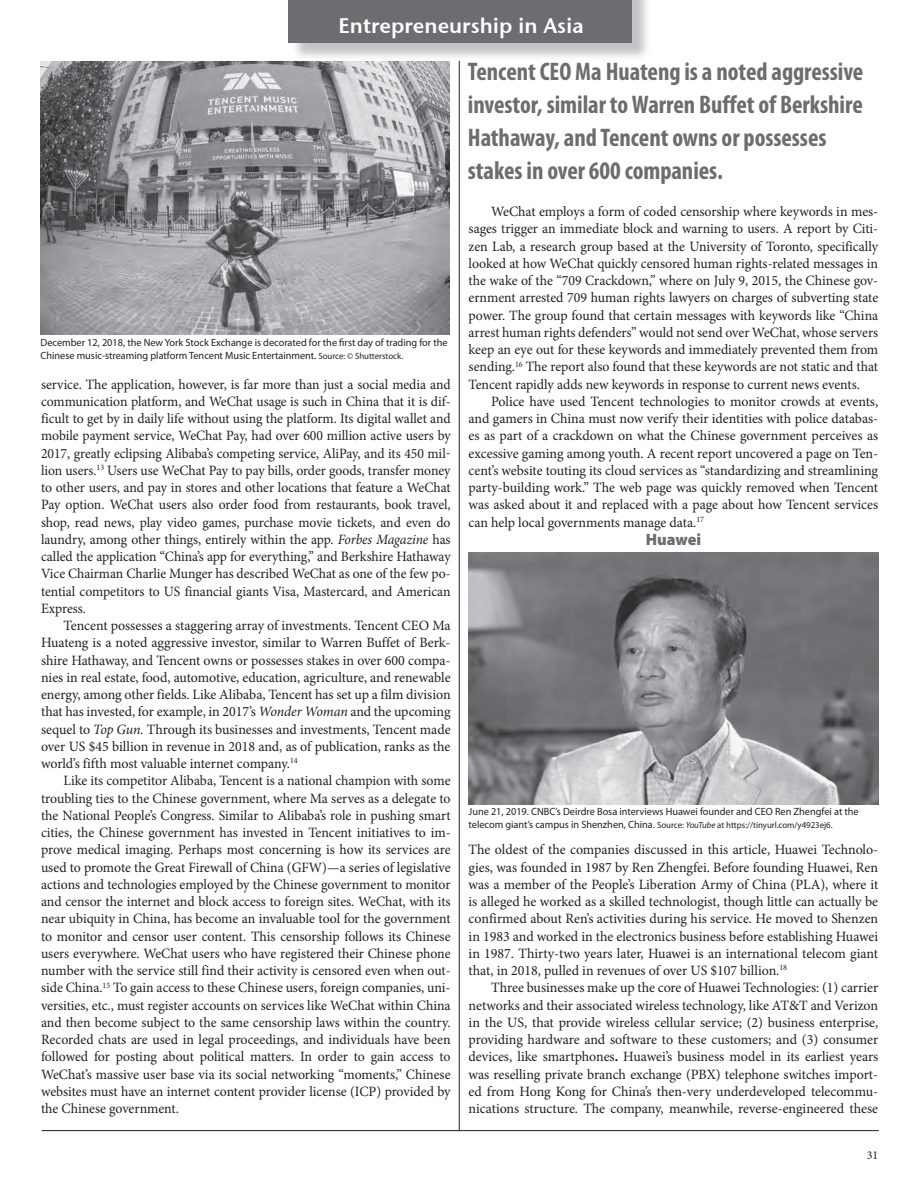
<style>
.page{position:relative;width:918px;height:1188px;background:#fff}
.page>*{position:absolute;margin:0;border:0;box-sizing:border-box;transform-origin:0 0}
.t1{font:700 condensed 25.5px/33px "Myriad Pro";color:#6c6d70}
.t2{font:21px "Stone Sans Sem ITCTT Semi";color:#fff}
.t3{font:900 16.5px "Myriad Pro";color:#6c6d70}
.t4{font:14.25px/17.2px "Minion Pro";color:#231f20;text-align:justify}
.t5{font:14.25px/17.2px "Minion Pro";color:#231f20;text-align:justify;scale:.96 1}
.t6{font:12px "Minion Pro";color:#231f20}
.t7{font:10.5px/12.8px "Myriad Pro";color:#231f20}
.t8{font:9px "Myriad Pro";color:#231f20}
.s1{font-size:9px}
.s2{font-style:italic}
.s3{font-size:10.5px}
.s4{font-weight:700}
</style>
<div class="page">
<hr style="left:459px;top:61px;width:1px;height:1070px;background:#231f20">
<div style="left:291px;top:0;width:360px;height:61px;background:#808285;opacity:.48"></div>
<div style="left:289px;top:0;width:343px;height:43px;background:#6c6d70"></div>
<img style="left:41px;top:62px;width:409px;height:273px">
<img style="left:468px;top:552px;width:410px;height:253px">
<hr style="left:42px;top:1130px;width:837px;height:1px;background:#231f20">
<h2 class="t2" style="left:339px;top:8px;width:247px">Entrepreneurship in Asia</h2>
<p class="t7" style="left:41px;top:336px;width:409px">December 12, 2018, the New York Stock Exchange is decorated for the first day of trading for the<br>Chinese music-streaming platform Tencent Music Entertainment. <span class="s1">Source: © Shutterstock.</span></p>
<p class="t5" style="left:41px;top:375px;width:428px">service. The application, however, is far more than just a social media and communication platform, and WeChat usage is such in China that it is dif&shy;ficult to get by in daily life without using the platform. Its digital wallet and mobile payment service, WeChat Pay, had over 600 million active users by 2017, greatly eclipsing Alibaba’s competing service, AliPay, and its 450 mil&shy;lion users.<sup>13</sup> Users use WeChat Pay to pay bills, order goods, transfer money to other users, and pay in stores and other locations that feature a WeChat Pay option. WeChat users also order food from restaurants, book travel, shop, read news, play video games, purchase movie tickets, and even do laundry, among other things, entirely within the app. <span class="s2">Forbes Magazine</span> has called the application “China’s app for everything,” and Berkshire Hathaway Vice Chairman Charlie Munger has described WeChat as one of the few po&shy;tential competitors to US financial giants Visa, Mastercard, and American Express.</p>
<p class="t4" style="left:41px;top:617px;width:411px;text-indent:22px">Tencent possesses a staggering array of investments. Tencent CEO Ma Huateng is a noted aggressive investor, similar to Warren Buffet of Berk&shy;shire Hathaway, and Tencent owns or possesses stakes in over 600 compa&shy;nies in real estate, food, automotive, education, agriculture, and renewable energy, among other fields. Like Alibaba, Tencent has set up a film division that has invested, for example, in 2017’s <span class="s2">Wonder Woman</span> and the upcoming sequel to <span class="s2">Top Gun.</span> Through its businesses and investments, Tencent made over US $45 billion in revenue in 2018 and, as of publication, ranks as the world’s fifth most valuable internet company.<sup>14</sup></p>
<p class="t4" style="left:41px;top:772px;width:411px;text-indent:23px">Like its competitor Alibaba, Tencent is a national champion with some troubling ties to the Chinese government, where Ma serves as a delegate to the National People’s Congress. Similar to Alibaba’s role in pushing smart cities, the Chinese government has invested in Tencent initiatives to im&shy;prove medical imaging. Perhaps most concerning is how its services are used to promote the Great Firewall of China (GFW)—a series of legislative actions and technologies employed by the Chinese government to monitor and censor the internet and block access to foreign sites. WeChat, with its near ubiquity in China, has become an invaluable tool for the government to monitor and censor user content. This censorship follows its Chinese users everywhere. WeChat users who have registered their Chinese phone number with the service still find their activity is censored even when out&shy;side China.<sup>15</sup> To gain access to these Chinese users, foreign companies, uni&shy;versities, etc., must register accounts on services like WeChat within China and then become subject to the same censorship laws within the country.<br>Recorded chats are used in legal proceedings, and individuals have been followed for posting about political matters. In order to gain access to WeChat’s massive user base via its social networking “moments,” Chinese websites must have an internet content provider license (ICP) provided by the Chinese government.</p>
<h1 class="t1" style="left:468px;top:55px;width:397px">Tencent CEO Ma Huateng is a noted aggressive investor, similar to Warren Buffet of Berkshire Hathaway, and Tencent owns or possesses stakes in over 600 companies.</h1>
<p class="t4" style="left:469px;top:203px;width:411px;text-indent:23px">WeChat employs a form of coded censorship where keywords in mes&shy;sages trigger an immediate block and warning to users. A report by Citi&shy;zen Lab, a research group based at the University of Toronto, specifically looked at how WeChat quickly censored human rights-related messages in the wake of the “709 Crackdown,” where on July 9, 2015, the Chinese gov&shy;ernment arrested 709 human rights lawyers on charges of subverting state power. The group found that certain messages with keywords like “China arrest human rights defenders” would not send over WeChat, whose servers keep an eye out for these keywords and immediately prevented them from sending.<sup>16</sup> The report also found that these keywords are not static and that Tencent rapidly adds new keywords in response to current news events.</p>
<p class="t4" style="left:469px;top:393px;width:411px;text-indent:22px">Police have used Tencent technologies to monitor crowds at events, and gamers in China must now verify their identities with police databas&shy;es as part of a crackdown on what the Chinese government perceives as excessive gaming among youth. A recent report uncovered a page on Ten&shy;cent’s website touting its cloud services as “standardizing and streamlining party-building work.” The web page was quickly removed when Tencent was asked about it and replaced with a page about how Tencent services can help local governments manage data.<sup>17</sup></p>
<p class="t3" style="left:646px;top:529px;width:57px">Huawei</p>
<p class="t7" style="left:469px;top:805px;width:392px">June 21, 2019. CNBC’s Deirdre Bosa interviews Huawei founder and CEO Ren Zhengfei at the</p>
<p class="t8" style="left:469px;top:820px;width:365px"><span class="s3">telecom giant’s campus in Shenzhen, China.</span> Source: <span class="s2">YouTube</span> at https://tinyurl.com/y4923ej6.</p>
<p class="t4" style="left:469px;top:841px;width:411px">The oldest of the companies discussed in this article, Huawei Technolo&shy;gies, was founded in 1987 by Ren Zhengfei. Before founding Huawei, Ren was a member of the People’s Liberation Army of China (PLA), where it is alleged he worked as a skilled technologist, though little can actually be confirmed about Ren’s activities during his service. He moved to Shenzen in 1983 and worked in the electronics business before establishing Huawei in 1987. Thirty-two years later, Huawei is an international telecom giant that, in 2018, pulled in revenues of over US $107 billion.<sup>18</sup></p>
<p class="t4" style="left:469px;top:979px;width:411px;text-indent:22px">Three businesses make up the core of Huawei Technologies: (1) carrier networks and their associated wireless technology, like AT&amp;T and Verizon in the US, that provide wireless cellular service; (2) business enterprise, providing hardware and software to these customers; and (3) consumer devices, like smartphones<span class="s4">.</span> Huawei’s business model in its earliest years was reselling private branch exchange (PBX) telephone switches import&shy;ed from Hong Kong for China’s then-very underdeveloped telecommu&shy;nications structure. The company, meanwhile, reverse-engineered these</p>
<p class="t6" style="left:867px;top:1147px;width:13px">31</p>
</div>
